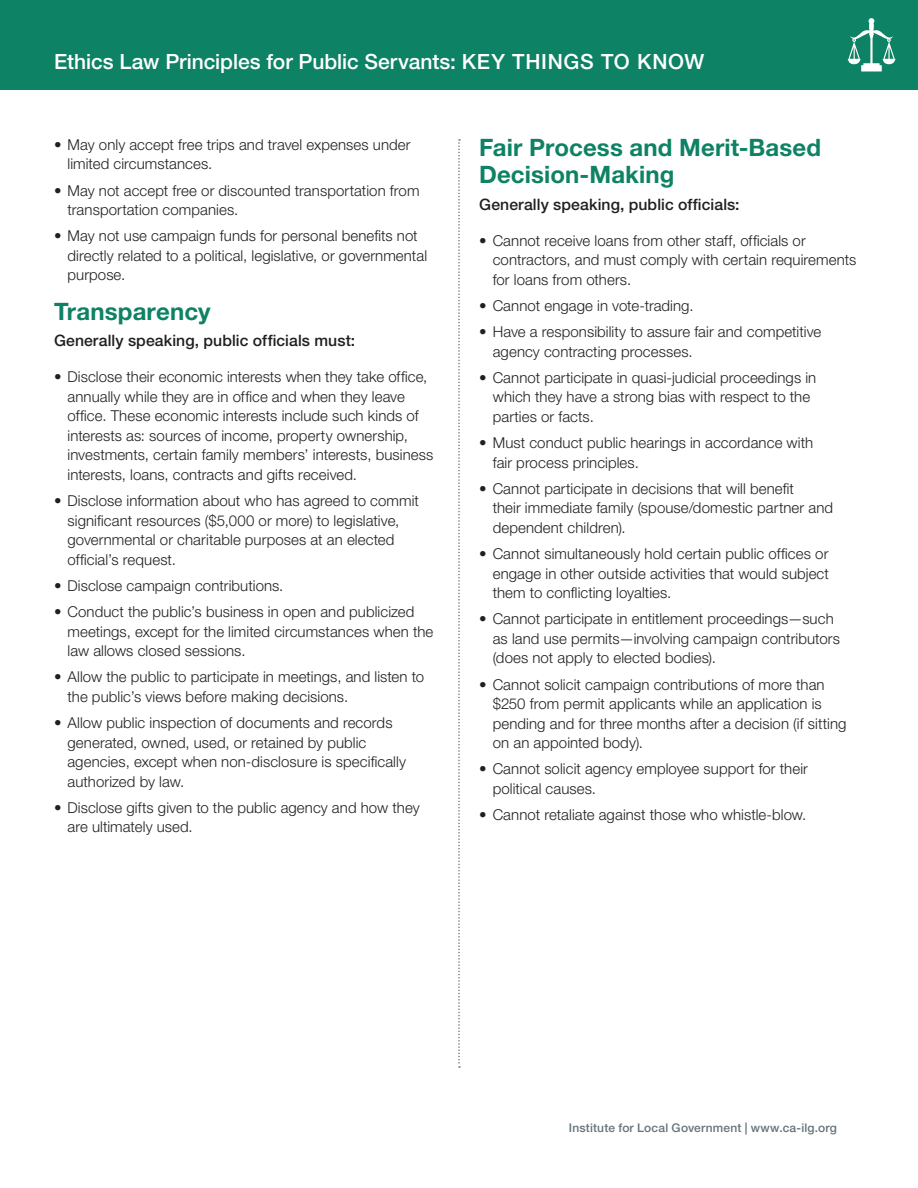
<style>
.page{position:relative;width:918px;height:1188px;background:#fff}
.page>*{position:absolute;margin:0;border:0;box-sizing:border-box;transform-origin:0 0}
.t1{font:700 24px/27px "Helvetica Neue LT Std";letter-spacing:.005em;color:#0e8264}
.t2{font:500 21px "Helvetica Neue LT Std";color:#fff}
.t3{font:500 15.75px "Helvetica Neue LT Std";letter-spacing:.005em;color:#231f20}
.t4{font:300 15px/19.5px "Helvetica Neue LT Std";letter-spacing:.005em;color:#231f20}
.t5{font:500 12px "Helvetica Neue LT Std";letter-spacing:.015em;color:#65737a}
</style>
<div class="page">
<div style="left:0;top:0;width:918px;height:90px;background:#0e8264"></div>
<svg style="left:848px;top:18px;width:47px;height:53px"></svg>
<svg style="left:458px;top:139px;width:2px;height:929px"></svg>
<h2 class="t2" style="left:54px;top:49px;width:652px">Ethics Law Principles for Public Servants: KEY THINGS TO KNOW</h2>
<p class="t4" style="left:68px;top:135px;width:345px;text-indent:-14px">• May only accept free trips and travel expenses under limited circumstances.</p>
<p class="t4" style="left:68px;top:180px;width:354px;text-indent:-14px">• May not accept free or discounted transportation from transportation companies.</p>
<p class="t4" style="left:68px;top:226px;width:361px;text-indent:-14px">• May not use campaign funds for personal benefits not directly related to a political, legislative, or governmental purpose.</p>
<h1 class="t1" style="left:54px;top:298px;width:158px">Transparency</h1>
<p class="t3" style="left:54px;top:331px;width:303px">Generally speaking, public officials must:</p>
<p class="t4" style="left:68px;top:367px;width:367px;text-indent:-14px">• Disclose their economic interests when they take office, annually while they are in office and when they leave office. These economic interests include such kinds of interests as: sources of income, property ownership, investments, certain family members’ interests, business interests, loans, contracts and gifts received.</p>
<p class="t4" style="left:68px;top:491px;width:353px;text-indent:-14px">• Disclose information about who has agreed to commit significant resources ($5,000 or more) to legislative, governmental or charitable purposes at an elected official’s request.</p>
<p class="t4" style="left:54px;top:576px;width:231px">• Disclose campaign contributions.</p>
<p class="t4" style="left:68px;top:602px;width:367px;text-indent:-14px">• Conduct the public’s business in open and publicized meetings, except for the limited circumstances when the law allows closed sessions.</p>
<p class="t4" style="left:68px;top:667px;width:358px;text-indent:-14px">• Allow the public to participate in meetings, and listen to the public’s views before making decisions.</p>
<p class="t4" style="left:68px;top:713px;width:340px;text-indent:-14px">• Allow public inspection of documents and records generated, owned, used, or retained by public agencies, except when non-disclosure is specifically authorized by law.</p>
<p class="t4" style="left:68px;top:798px;width:354px;text-indent:-14px">• Disclose gifts given to the public agency and how they are ultimately used.</p>
<h1 class="t1" style="left:479px;top:134px;width:343px">Fair Process and Merit-Based<br>Decision-Making</h1>
<p class="t3" style="left:479px;top:195px;width:262px">Generally speaking, public officials:</p>
<p class="t4" style="left:493px;top:230px;width:365px;text-indent:-14px">• Cannot receive loans from other staff, officials or contractors, and must comply with certain requirements for loans from others.</p>
<p class="t4" style="left:479px;top:295px;width:216px">• Cannot engage in vote-trading.</p>
<p class="t4" style="left:493px;top:322px;width:330px;text-indent:-14px">• Have a responsibility to assure fair and competitive agency contracting processes.</p>
<p class="t4" style="left:493px;top:367px;width:325px;text-indent:-14px">• Cannot participate in quasi-judicial proceedings in which they have a strong bias with respect to the parties or facts.</p>
<p class="t4" style="left:493px;top:433px;width:322px;text-indent:-14px">• Must conduct public hearings in accordance with fair process principles.</p>
<p class="t4" style="left:493px;top:478px;width:342px;text-indent:-14px">• Cannot participate in decisions that will benefit<br>their immediate family (spouse/domestic partner and dependent children).</p>
<p class="t4" style="left:493px;top:544px;width:338px;text-align:justify;text-indent:-14px">• Cannot simultaneously hold certain public offices or engage in other outside activities that would subject them to conflicting loyalties.</p>
<p class="t4" style="left:493px;top:609px;width:349px;text-indent:-14px">• Cannot participate in entitlement proceedings—such as land use permits—involving campaign contributors (does not apply to elected bodies).</p>
<p class="t4" style="left:493px;top:674px;width:355px;text-indent:-14px">• Cannot solicit campaign contributions of more than $250 from permit applicants while an application is pending and for three months after a decision (if sitting on an appointed body).</p>
<p class="t4" style="left:493px;top:759px;width:317px;text-indent:-14px">• Cannot solicit agency employee support for their political causes.</p>
<p class="t4" style="left:479px;top:805px;width:329px">• Cannot retaliate against those who whistle-blow.</p>
<p class="t5" style="left:569px;top:1120px;width:270px">Institute for Local Government | www.ca-ilg.org</p>
</div>
